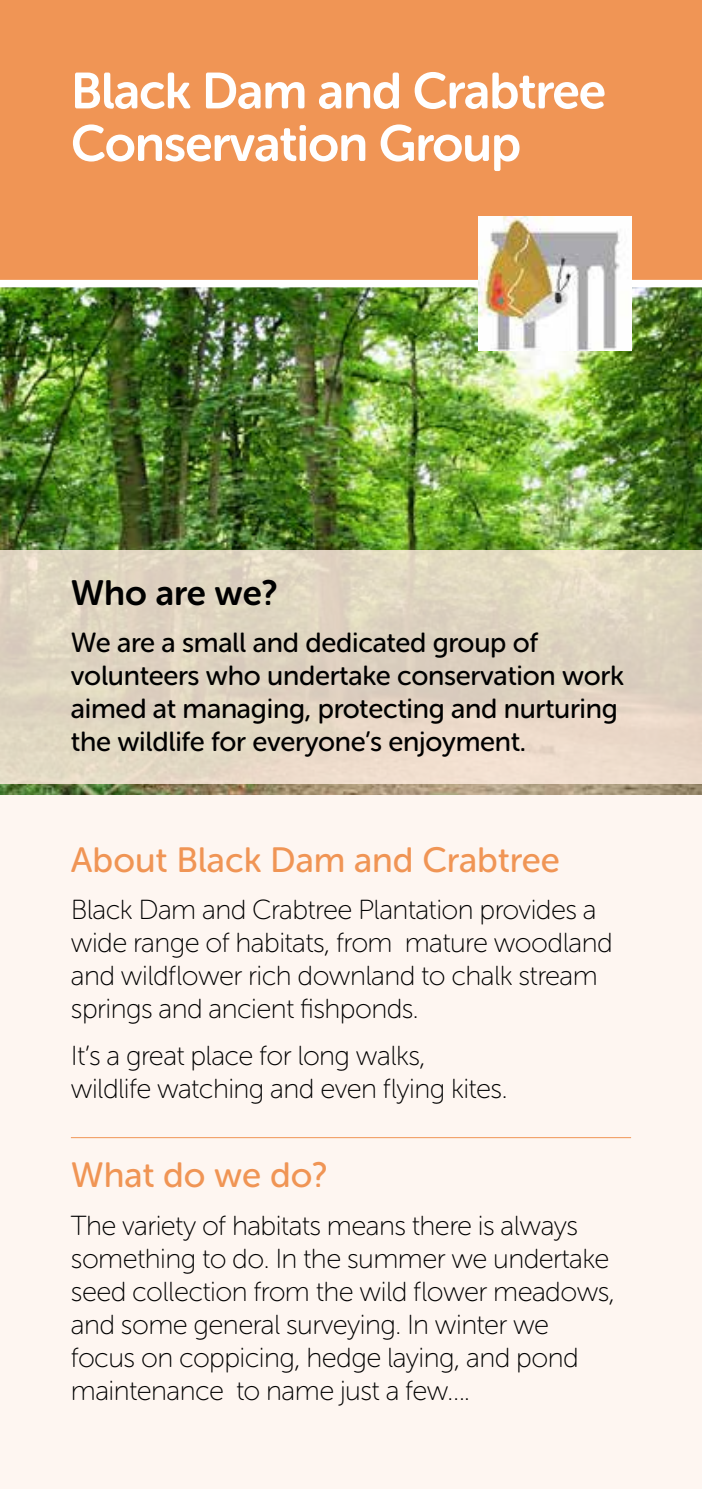
<style>
.page{position:relative;width:702px;height:1489px;background:#fff}
.page>*{position:absolute;margin:0;border:0;box-sizing:border-box;transform-origin:0 0}
.t1{font:50.5px/52.5px "Museo Sans Rounded 700";letter-spacing:-.02em;color:#fff}
.t2{font:35px "Museo Sans Rounded 500";color:#f09555}
.t3{font:35px "Museo Sans Rounded 700";letter-spacing:-.005em;color:#000}
.t4{font:27.5px/33px "Museo Sans Rounded 100";letter-spacing:-.02em;color:#000}
.t5{font:27.5px/33px "Museo Sans Rounded 500";letter-spacing:-.01em;color:#000}
</style>
<div class="page">
<div style="left:0;top:794px;width:702px;height:694px;background:#fef5ef"></div>
<img style="left:0;top:287px;width:702px;height:507px">
<div style="left:0;top:0;width:702px;height:283px;background:#f09555"></div>
<div style="left:0;top:549px;width:702px;height:234px;background:linear-gradient(to bottom,#ddd5bf,#e7d7c7)"></div>
<hr style="left:71px;top:1137px;width:560px;height:1px;background:#f09555">
<div style="left:0;top:280px;width:702px;height:7px;background:#fff"></div>
<img style="left:478px;top:216px;width:153px;height:134px">
<h1 class="t1" style="left:71px;top:65px;width:536px">Black Dam and Crabtree<br>Conservation Group</h1>
<p class="t3" style="left:71px;top:573px;width:208px">Who are we?</p>
<p class="t5" style="left:71px;top:626px;width:554px">We are a small and dedicated group of volunteers who undertake conservation work aimed at managing, protecting and nurturing the wildlife for everyone’s enjoyment.</p>
<p class="t2" style="left:71px;top:840px;width:490px">About Black Dam and Crabtree</p>
<p class="t4" style="left:71px;top:893px;width:543px">Black Dam and Crabtree Plantation provides a wide range of habitats, from mature woodland and wildflower rich downland to chalk stream springs and ancient fishponds.</p>
<p class="t4" style="left:71px;top:1039px;width:438px">It’s a great place for long walks, wildlife watching and even flying kites.</p>
<p class="t2" style="left:71px;top:1156px;width:258px">What do we do?</p>
<p class="t4" style="left:71px;top:1208px;width:545px">The variety of habitats means there is always something to do. In the summer we undertake seed collection from the wild flower meadows, and some general surveying. In winter we focus on coppicing, hedge laying, and pond maintenance to name just a few….</p>
</div>
